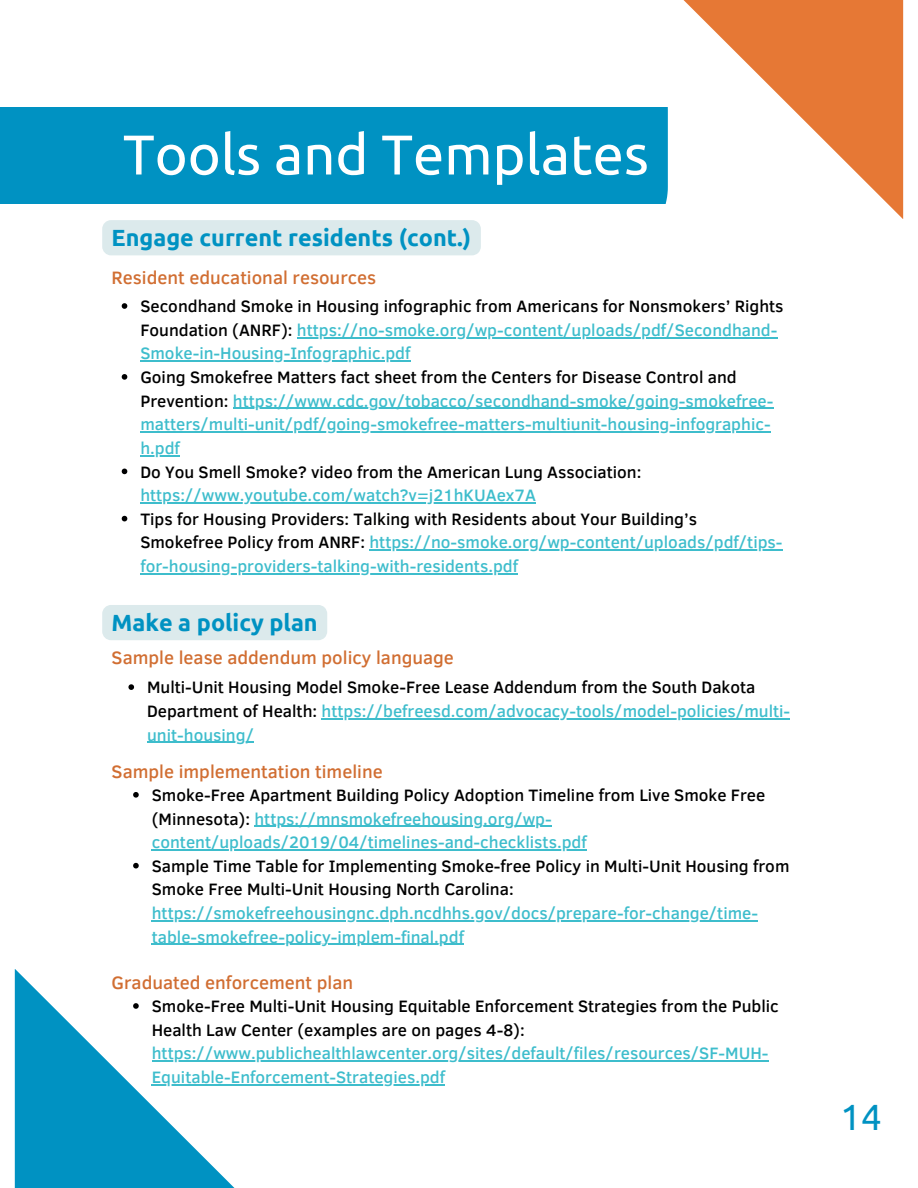
<style>
.page{position:relative;width:918px;height:1188px;background:#fff}
.page>*{position:absolute;margin:0;border:0;box-sizing:border-box;transform-origin:0 0}
.t1{font:56.1px "Ubuntu";color:#fff}
.t2{font:36.6px "Ubuntu";color:#0092c2}
.t3{font:700 23.4px "Ubuntu";color:#0092c2}
.t4{font:500 18.45px "Clear Sans";color:#d16e32}
.t5{font:500 16.95px/23.7px "Clear Sans";color:#3ebdcc}
.t6{font:500 16.95px/23.7px "Clear Sans";color:#000001}
.s1{color:#000001}
.s2{color:#3ebdcc}
</style>
<div class="page">
<svg style="left:15px;top:969px;width:240px;height:219px"></svg>
<svg style="left:663px;top:0;width:240px;height:219px"></svg>
<div style="left:0;top:108px;width:668px;height:95px;background:#0092c2"></div>
<div style="left:102px;top:220px;width:379px;height:35px;background:#dceaec"></div>
<svg style="left:122px;top:303px;width:5px;height:6px"></svg>
<hr style="left:297px;top:337px;width:481px;height:1px;background:#3ebdcc">
<hr style="left:140px;top:361px;width:270px;height:1px;background:#3ebdcc">
<svg style="left:122px;top:374px;width:5px;height:6px"></svg>
<hr style="left:233px;top:408px;width:540px;height:1px;background:#3ebdcc">
<hr style="left:140px;top:431px;width:631px;height:2px;background:#3ebdcc">
<hr style="left:140px;top:455px;width:40px;height:1px;background:#3ebdcc">
<svg style="left:122px;top:469px;width:5px;height:5px"></svg>
<hr style="left:140px;top:502px;width:396px;height:1px;background:#3ebdcc">
<svg style="left:122px;top:516px;width:5px;height:5px"></svg>
<hr style="left:369px;top:550px;width:414px;height:1px;background:#3ebdcc">
<hr style="left:140px;top:573px;width:378px;height:1px;background:#3ebdcc">
<svg style="left:128px;top:684px;width:6px;height:6px"></svg>
<hr style="left:322px;top:718px;width:468px;height:1px;background:#3ebdcc">
<hr style="left:147px;top:742px;width:107px;height:1px;background:#3ebdcc">
<div style="left:102px;top:605px;width:225px;height:35px;background:#dceaec"></div>
<svg style="left:133px;top:792px;width:6px;height:6px"></svg>
<hr style="left:254px;top:826px;width:298px;height:1px;background:#3ebdcc">
<hr style="left:152px;top:849px;width:435px;height:1px;background:#3ebdcc">
<svg style="left:133px;top:863px;width:6px;height:5px"></svg>
<hr style="left:152px;top:920px;width:606px;height:1px;background:#3ebdcc">
<hr style="left:152px;top:944px;width:312px;height:1px;background:#3ebdcc">
<svg style="left:133px;top:1003px;width:6px;height:6px"></svg>
<hr style="left:152px;top:1061px;width:617px;height:1px;background:#3ebdcc">
<hr style="left:152px;top:1084px;width:293px;height:1px;background:#3ebdcc">
<p class="t1" style="left:123px;top:122px;width:527px">Tools and Templates</p>
<p class="t3" style="left:112px;top:224px;width:361px">Engage current residents (cont.)</p>
<p class="t4" style="left:112px;top:264px;width:266px">Resident educational resources</p>
<p class="t5" style="left:140px;top:294px;width:645px"><span class="s1">Secondhand Smoke in Housing infographic from Americans for Nonsmokers’ Rights<br>Foundation (ANRF):</span> https://no-smoke.org/wp-content/uploads/pdf/Secondhand-<br>Smoke-in-Housing-Infographic.pdf</p>
<p class="t5" style="left:140px;top:364px;width:635px"><span class="s1">Going Smokefree Matters fact sheet from the Centers for Disease Control and Prevention:</span> https://www.cdc.gov/tobacco/secondhand-smoke/going-smokefree&shy;matters/multi-unit/pdf/going-smokefree-matters-multiunit-housing-infographic&shy;h.pdf</p>
<p class="t6" style="left:140px;top:459px;width:503px">Do You Smell Smoke? video from the American Lung Association: <span class="s2">https://www.youtube.com/watch?v=j21hKUAex7A</span></p>
<p class="t5" style="left:140px;top:506px;width:644px"><span class="s1">Tips for Housing Providers: Talking with Residents about Your Building’s<br>Smokefree Policy from ANRF:</span> https://no-smoke.org/wp-content/uploads/pdf/tips&shy;for-housing-providers-talking-with-residents.pdf</p>
<p class="t3" style="left:112px;top:609px;width:208px">Make a policy plan</p>
<p class="t4" style="left:112px;top:644px;width:344px">Sample lease addendum policy language</p>
<p class="t6" style="left:147px;top:675px;width:645px">Multi-Unit Housing Model Smoke-Free Lease Addendum from the South Dakota<br>Department of Health: <span class="s2">https://befreesd.com/advocacy-tools/model-policies/multi&shy;unit-housing/</span></p>
<p class="t4" style="left:112px;top:758px;width:273px">Sample implementation timeline</p>
<p class="t5" style="left:152px;top:782px;width:615px"><span class="s1">Smoke-Free Apartment Building Policy Adoption Timeline from Live Smoke Free (Minnesota):</span> https://mnsmokefreehousing.org/wp&shy;content/uploads/2019/04/timelines-and-checklists.pdf</p>
<p class="t5" style="left:152px;top:853px;width:639px"><span class="s1">Sample Time Table for Implementing Smoke-free Policy in Multi-Unit Housing from Smoke Free Multi-Unit Housing North Carolina: </span>https://smokefreehousingnc.dph.ncdhhs.gov/docs/prepare-for-change/time&shy;table-smokefree-policy-implem-final.pdf</p>
<p class="t4" style="left:112px;top:969px;width:243px">Graduated enforcement plan</p>
<p class="t5" style="left:152px;top:994px;width:629px"><span class="s1">Smoke-Free Multi-Unit Housing Equitable Enforcement Strategies from the Public Health Law Center (examples are on pages 4-8): </span>https://www.publichealthlawcenter.org/sites/default/files/resources/SF-MUH-Equitable-Enforcement-Strategies.pdf</p>
<p class="t2" style="left:840px;top:1095px;width:43px">14</p>
</div>
